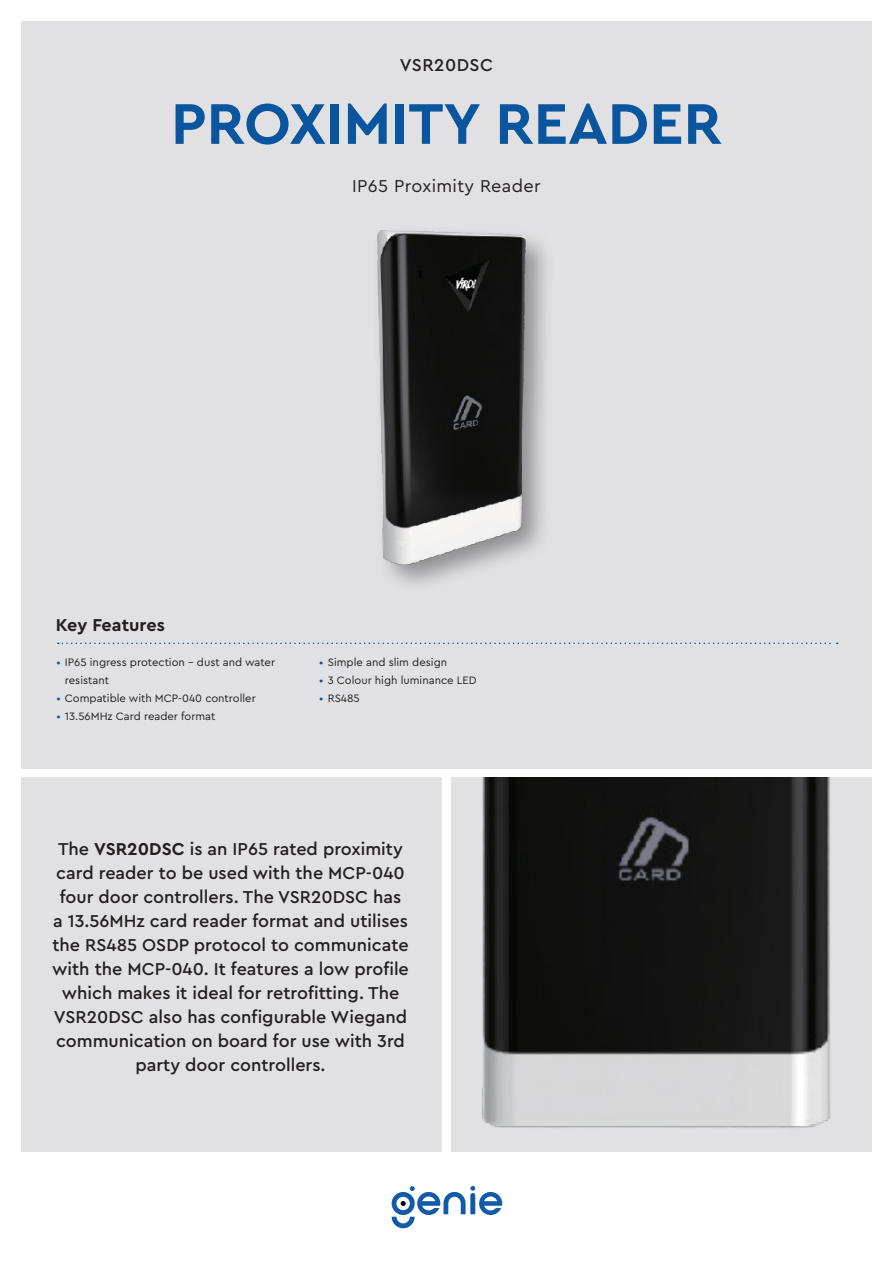
<style>
.page{position:relative;width:893px;height:1263px;background:#fff}
.page>*{position:absolute;margin:0;border:0;box-sizing:border-box;transform-origin:0 0}
.t1{font:700 60px "Cera Pro";color:#09559e}
.t2{font:500 18px/24px "Cera Pro";color:#231f20;text-align:center}
.t3{font:18px "Cera Pro";letter-spacing:.02em;color:#231f20}
.t4{font:700 18px "Cera Pro";color:#231f20}
.t5{font:500 18px "Cera Pro";letter-spacing:.025em;color:#231f20}
.t6{font:11.25px/18px "Cera Pro";color:#231f20}
.s1{color:#09559e}
.s2{font-weight:700}
</style>
<div class="page">
<div style="left:21px;top:21px;width:851px;height:748px;background:#e1e1e4"></div>
<div style="left:21px;top:777px;width:421px;height:374px;background:#e1e1e4"></div>
<svg style="left:392px;top:1186px;width:110px;height:42px"></svg>
<svg style="left:58px;top:642px;width:780px;height:2px"></svg>
<img style="left:377px;top:230px;width:170px;height:355px">
<img style="left:451px;top:777px;width:413px;height:374px">
<p class="t5" style="left:400px;top:53px;width:95px">VSR20DSC</p>
<p class="t1" style="left:171px;top:84px;width:552px">PROXIMITY READER</p>
<p class="t3" style="left:352px;top:174px;width:190px">IP65 Proximity Reader</p>
<p class="t4" style="left:56px;top:613px;width:111px">Key Features</p>
<p class="t6" style="left:65px;top:653px;width:212px;text-indent:-9px"><span class="s1">•</span> IP65 ingress protection - dust and water resistant</p>
<p class="t6" style="left:56px;top:689px;width:201px"><span class="s1">•</span> Compatible with MCP-040 controller</p>
<p class="t6" style="left:56px;top:707px;width:161px"><span class="s1">•</span> 13.56MHz Card reader format</p>
<p class="t6" style="left:319px;top:653px;width:129px"><span class="s1">•</span> Simple and slim design</p>
<p class="t6" style="left:319px;top:671px;width:159px"><span class="s1">•</span> 3 Colour high luminance LED</p>
<p class="t6" style="left:319px;top:689px;width:42px"><span class="s1">•</span> RS485</p>
<p class="t2" style="left:52px;top:836px;width:358px">The <span class="s2">VSR20DSC</span> is an IP65 rated proximity card reader to be used with the MCP-040 four door controllers. The VSR20DSC has<br>a 13.56MHz card reader format and utilises the RS485 OSDP protocol to communicate with the MCP-040. It features a low profile which makes it ideal for retrofitting. The VSR20DSC also has configurable Wiegand communication on board for use with 3rd party door controllers.</p>
</div>
